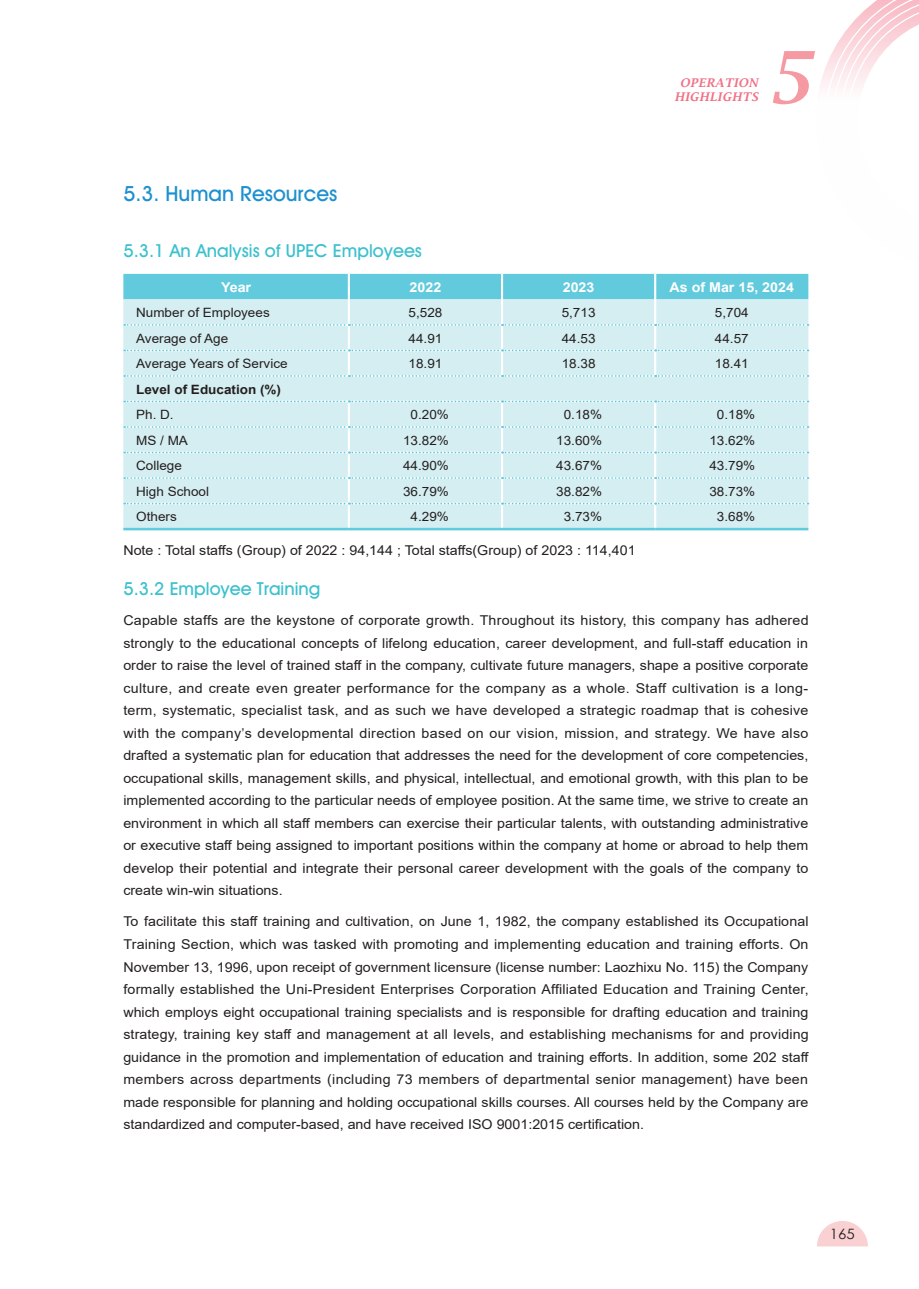
<style>
.page{position:relative;width:919px;height:1289px;background:#fff}
.page>*{position:absolute;margin:0;border:0;box-sizing:border-box;transform-origin:0 0}
.t1{font:italic 600 71.85px "Lucida Bright";color:#f59aa3}
.t2{font:21px "Dhd 4 Su 5 Normal";color:#1d90d0}
.t3{font:18px "Dhd 4 Su 5 Normal";color:#3cc1ce}
.t4{font:14.25px "Century Gothic";color:#231f20;scale:1.05 1}
.t5{font:13.5px/22.5px "Arial";color:#231f20;text-align:justify;scale:1.05 1}
.t6{font:700 13.5px "Arial";color:#fff;scale:1.05 1}
.t7{font:12.9px "Arial";color:#231f20;scale:1.05 1}
.t8{font:700 12.9px "Arial";color:#231f20;scale:1.05 1}
.t9{font:italic 600 12px/14.4px "Lucida Bright";letter-spacing:.03em;color:#f17085;text-align:center}
</style>
<div class="page">
<svg style="left:820px;top:0;width:98px;height:88px"></svg>
<svg style="left:817px;top:1221px;width:50px;height:25px"></svg>
<div style="left:123px;top:274px;width:685px;height:25px;background:#61cadd"></div>
<div style="left:123px;top:299px;width:685px;height:229px;background:#d5eef1"></div>
<hr style="left:348px;top:274px;width:2px;height:25px;background:#fff">
<hr style="left:501px;top:274px;width:2px;height:25px;background:#fff">
<hr style="left:654px;top:274px;width:2px;height:25px;background:#fff">
<hr style="left:348px;top:299px;width:2px;height:25px;background:#fff">
<hr style="left:501px;top:299px;width:2px;height:25px;background:#fff">
<hr style="left:654px;top:299px;width:2px;height:25px;background:#fff">
<hr style="left:348px;top:326px;width:2px;height:23px;background:#fff">
<hr style="left:501px;top:326px;width:2px;height:23px;background:#fff">
<hr style="left:654px;top:326px;width:2px;height:23px;background:#fff">
<hr style="left:348px;top:351px;width:2px;height:24px;background:#fff">
<hr style="left:501px;top:351px;width:2px;height:24px;background:#fff">
<hr style="left:654px;top:351px;width:2px;height:24px;background:#fff">
<hr style="left:348px;top:402px;width:2px;height:24px;background:#fff">
<hr style="left:501px;top:402px;width:2px;height:24px;background:#fff">
<hr style="left:654px;top:402px;width:2px;height:24px;background:#fff">
<hr style="left:348px;top:428px;width:2px;height:23px;background:#fff">
<hr style="left:501px;top:428px;width:2px;height:23px;background:#fff">
<hr style="left:654px;top:428px;width:2px;height:23px;background:#fff">
<hr style="left:348px;top:453px;width:2px;height:24px;background:#fff">
<hr style="left:501px;top:453px;width:2px;height:24px;background:#fff">
<hr style="left:654px;top:453px;width:2px;height:24px;background:#fff">
<hr style="left:348px;top:479px;width:2px;height:23px;background:#fff">
<hr style="left:501px;top:479px;width:2px;height:23px;background:#fff">
<hr style="left:654px;top:479px;width:2px;height:23px;background:#fff">
<hr style="left:348px;top:504px;width:2px;height:24px;background:#fff">
<hr style="left:501px;top:504px;width:2px;height:24px;background:#fff">
<hr style="left:654px;top:504px;width:2px;height:24px;background:#fff">
<svg style="left:124px;top:324px;width:684px;height:2px"></svg>
<svg style="left:124px;top:349px;width:684px;height:2px"></svg>
<svg style="left:124px;top:426px;width:684px;height:2px"></svg>
<svg style="left:124px;top:451px;width:684px;height:2px"></svg>
<svg style="left:124px;top:477px;width:684px;height:2px"></svg>
<svg style="left:124px;top:502px;width:684px;height:2px"></svg>
<hr style="left:123px;top:528px;width:226px;height:2px;background:#61cadd">
<hr style="left:349px;top:528px;width:153px;height:2px;background:#61cadd">
<hr style="left:502px;top:528px;width:153px;height:2px;background:#61cadd">
<hr style="left:655px;top:528px;width:153px;height:2px;background:#61cadd">
<svg style="left:124px;top:375px;width:684px;height:2px"></svg>
<svg style="left:124px;top:400px;width:684px;height:2px"></svg>
<h2 class="t2" style="left:123px;top:181px;width:215px">5.3. Human Resources</h2>
<p class="t9" style="left:674px;top:75px;width:85px">OPERATION<br>HIGHLIGHTS</p>
<h1 class="t1" style="left:764px;top:36px;width:47px">5</h1>
<h3 class="t3" style="left:123px;top:240px;width:300px">5.3.1 An Analysis of UPEC Employees</h3>
<p class="t6" style="left:221px;top:277px;width:30px">Year</p>
<p class="t6" style="left:409px;top:277px;width:32px">2022</p>
<p class="t6" style="left:562px;top:277px;width:32px">2023</p>
<p class="t6" style="left:669px;top:277px;width:120px">As of Mar 15, 2024</p>
<p class="t7" style="left:136px;top:303px;width:129px">Number of Employees</p>
<p class="t7" style="left:408px;top:303px;width:34px">5,528</p>
<p class="t7" style="left:561px;top:303px;width:34px">5,713</p>
<p class="t7" style="left:714px;top:303px;width:34px">5,704</p>
<p class="t7" style="left:136px;top:329px;width:89px">Average of Age</p>
<p class="t7" style="left:408px;top:329px;width:34px">44.91</p>
<p class="t7" style="left:561px;top:329px;width:34px">44.53</p>
<p class="t7" style="left:714px;top:329px;width:34px">44.57</p>
<p class="t7" style="left:136px;top:354px;width:146px">Average Years of Service</p>
<p class="t7" style="left:408px;top:354px;width:34px">18.91</p>
<p class="t7" style="left:561px;top:354px;width:34px">18.38</p>
<p class="t7" style="left:714px;top:354px;width:34px">18.41</p>
<p class="t8" style="left:136px;top:380px;width:139px">Level of Education (%)</p>
<p class="t7" style="left:136px;top:405px;width:37px">Ph. D.</p>
<p class="t7" style="left:410px;top:405px;width:38px">0.20%</p>
<p class="t7" style="left:563px;top:405px;width:38px">0.18%</p>
<p class="t7" style="left:716px;top:405px;width:38px">0.18%</p>
<p class="t7" style="left:136px;top:431px;width:51px">MS / MA</p>
<p class="t7" style="left:403px;top:431px;width:45px">13.82%</p>
<p class="t7" style="left:556px;top:431px;width:45px">13.60%</p>
<p class="t7" style="left:709px;top:431px;width:45px">13.62%</p>
<p class="t7" style="left:136px;top:456px;width:45px">College</p>
<p class="t7" style="left:403px;top:456px;width:45px">44.90%</p>
<p class="t7" style="left:556px;top:456px;width:45px">43.67%</p>
<p class="t7" style="left:709px;top:456px;width:45px">43.79%</p>
<p class="t7" style="left:136px;top:482px;width:71px">High School</p>
<p class="t7" style="left:403px;top:482px;width:45px">36.79%</p>
<p class="t7" style="left:556px;top:482px;width:45px">38.82%</p>
<p class="t7" style="left:709px;top:482px;width:45px">38.73%</p>
<p class="t7" style="left:136px;top:508px;width:40px">Others</p>
<p class="t7" style="left:410px;top:508px;width:38px">4.29%</p>
<p class="t7" style="left:563px;top:508px;width:38px">3.73%</p>
<p class="t7" style="left:717px;top:508px;width:38px">3.68%</p>
<p class="t5" style="left:123px;top:539px;width:489px">Note : Total staffs (Group) of 2022 : 94,144 ; Total staffs(Group) of 2023 : 114,401</p>
<h3 class="t3" style="left:123px;top:577px;width:198px">5.3.2 Employee Training</h3>
<p class="t5" style="left:123px;top:609px;width:654px">Capable staffs are the keystone of corporate growth. Throughout its history, this company has adhered strongly to the educational concepts of lifelong education, career development, and full-staff education in order to raise the level of trained staff in the company, cultivate future managers, shape a positive corporate culture, and create even greater performance for the company as a whole. Staff cultivation is a long&shy;term, systematic, specialist task, and as such we have developed a strategic roadmap that is cohesive with the company’s developmental direction based on our vision, mission, and strategy. We have also drafted a systematic plan for education that addresses the need for the development of core competencies, occupational skills, management skills, and physical, intellectual, and emotional growth, with this plan to be implemented according to the particular needs of employee position. At the same time, we strive to create an environment in which all staff members can exercise their particular talents, with outstanding administrative or executive staff being assigned to important positions within the company at home or abroad to help them develop their potential and integrate their personal career development with the goals of the company to create win-win situations.</p>
<p class="t5" style="left:123px;top:910px;width:654px">To facilitate this staff training and cultivation, on June 1, 1982, the company established its Occupational Training Section, which was tasked with promoting and implementing education and training efforts. On November 13, 1996, upon receipt of government licensure (license number: Laozhixu No. 115) the Company formally established the Uni-President Enterprises Corporation Affiliated Education and Training Center, which employs eight occupational training specialists and is responsible for drafting education and training strategy, training key staff and management at all levels, and establishing mechanisms for and providing guidance in the promotion and implementation of education and training efforts. In addition, some 202 staff members across departments (including 73 members of departmental senior management) have been made responsible for planning and holding occupational skills courses. All courses held by the Company are standardized and computer-based, and have received ISO 9001:2015 certification.</p>
<p class="t4" style="left:829px;top:1223px;width:25px">165</p>
</div>
